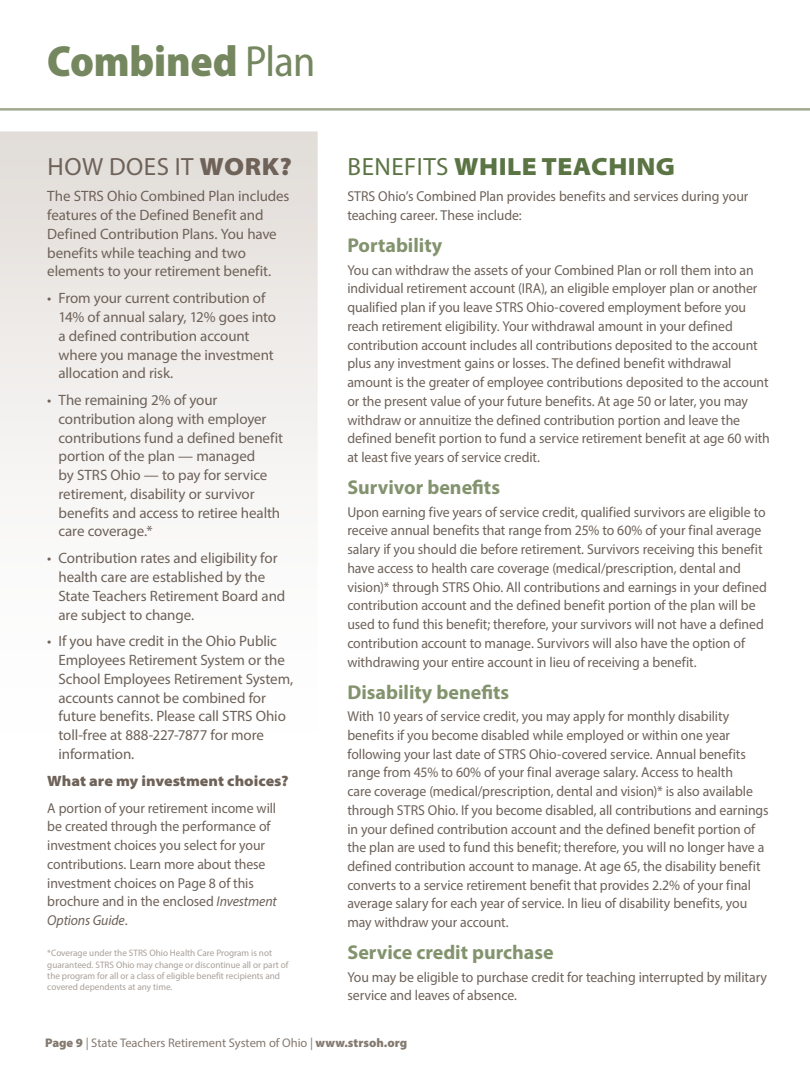
<style>
.page{position:relative;width:810px;height:1080px;background:#fff}
.page>*{position:absolute;margin:0;border:0;box-sizing:border-box;transform-origin:0 0}
.t1{font:900 semi-condensed 43.75px "Myriad Pro";letter-spacing:-.005em;color:#75875f}
.t2{font:900 semi-expanded 25px "Myriad Pro";letter-spacing:.02em;color:#5b7444}
.t3{font:25px "Myriad Pro";letter-spacing:.02em;color:#6e6259}
.t4{font:700 20px "Myriad Pro";color:#83936e}
.t5{font:15px/18.8px "Myriad Pro";letter-spacing:-.01em;color:#6e6259}
.t6{font:900 semi-expanded 15px "Myriad Pro";color:#6e6259}
.t7{font:14.38px/18.8px "Myriad Pro";letter-spacing:-.005em;color:#6e6259;scale:.96 1}
.t8{font:12.5px "Myriad Pro";color:#84796f}
.t9{font:9.38px/11.2px "Myriad Pro";color:#a9a099}
.s1{font-weight:400}
.s2{font-weight:900;font-stretch:semi-expanded}
.s3{font-style:italic}
.s4{font-weight:400;font-stretch:normal}
.s5{font-weight:900}
</style>
<div class="page">
<svg style="left:0;top:131px;width:318px;height:348px"></svg>
<hr style="left:0;top:108px;width:810px;height:3px;background:#a1aa8e">
<h1 class="t1" style="left:47px;top:32px;width:270px">Combined <span class="s1">Plan</span></h1>
<h2 class="t3" style="left:48px;top:151px;width:246px">HOW DOES IT <span class="s2">WORK?</span></h2>
<p class="t5" style="left:47px;top:187px;width:244px">The STRS Ohio Combined Plan includes features of the Defined Benefit and Defined Contribution Plans. You have benefits while teaching and two elements to your retirement benefit.</p>
<p class="t5" style="left:59px;top:289px;width:219px;text-indent:-11px">• From your current contribution of<br>14% of annual salary, 12% goes into a defined contribution account where you manage the investment allocation and risk.</p>
<p class="t5" style="left:59px;top:391px;width:226px;text-indent:-11px">• The remaining 2% of your contribution along with employer contributions fund a defined benefit portion of the plan — managed<br>by STRS Ohio — to pay for service retirement, disability or survivor benefits and access to retiree health care coverage.*</p>
<p class="t5" style="left:59px;top:549px;width:228px;text-indent:-11px">• Contribution rates and eligibility for health care are established by the State Teachers Retirement Board and are subject to change.</p>
<p class="t5" style="left:59px;top:632px;width:236px;text-indent:-11px">• If you have credit in the Ohio Public<br>Employees Retirement System or the<br>School Employees Retirement System, accounts cannot be combined for future benefits. Please call STRS Ohio toll-free at 888-227-7877 for more information.</p>
<p class="t6" style="left:47px;top:770px;width:243px">What are my investment choices?</p>
<p class="t7" style="left:47px;top:798px;width:241px">A portion of your retirement income will be created through the performance of investment choices you select for your contributions. Learn more about these investment choices on Page 8 of this brochure and in the enclosed <span class="s3">Investment Options Guide</span>.</p>
<p class="t9" style="left:47px;top:947px;width:243px">*Coverage under the STRS Ohio Health Care Program is not guaranteed. STRS Ohio may change or discontinue all or part of the program for all or a class of eligible benefit recipients and covered dependents at any time.</p>
<h2 class="t2" style="left:348px;top:149px;width:329px"><span class="s4">BENEFITS</span> WHILE TEACHING</h2>
<p class="t7" style="left:347px;top:187px;width:419px">STRS Ohio’s Combined Plan provides benefits and services during your teaching career. These include:</p>
<h3 class="t4" style="left:347px;top:233px;width:96px">Portability</h3>
<p class="t7" style="left:347px;top:260px;width:442px">You can withdraw the assets of your Combined Plan or roll them into an individual retirement account (IRA), an eligible employer plan or another qualified plan if you leave STRS Ohio-covered employment before you reach retirement eligibility. Your withdrawal amount in your defined contribution account includes all contributions deposited to the account plus any investment gains or losses. The defined benefit withdrawal amount is the greater of employee contributions deposited to the account or the present value of your future benefits. At age 50 or later, you may withdraw or annuitize the defined contribution portion and leave the defined benefit portion to fund a service retirement benefit at age 60 with at least five years of service credit.</p>
<h3 class="t4" style="left:347px;top:474px;width:154px">Survivor benefits</h3>
<p class="t7" style="left:347px;top:502px;width:438px">Upon earning five years of service credit, qualified survivors are eligible to receive annual benefits that range from 25% to 60% of your final average salary if you should die before retirement. Survivors receiving this benefit have access to health care coverage (medical/prescription, dental and vision)* through STRS Ohio. All contributions and earnings in your defined contribution account and the defined benefit portion of the plan will be used to fund this benefit; therefore, your survivors will not have a defined contribution account to manage. Survivors will also have the option of withdrawing your entire account in lieu of receiving a benefit.</p>
<h3 class="t4" style="left:347px;top:679px;width:163px">Disability benefits</h3>
<p class="t7" style="left:347px;top:707px;width:440px">With 10 years of service credit, you may apply for monthly disability benefits if you become disabled while employed or within one year following your last date of STRS Ohio-covered service. Annual benefits range from 45% to 60% of your final average salary. Access to health<br>care coverage (medical/prescription, dental and vision)* is also available through STRS Ohio. If you become disabled, all contributions and earnings in your defined contribution account and the defined benefit portion of the plan are used to fund this benefit; therefore, you will no longer have a defined contribution account to manage. At age 65, the disability benefit converts to a service retirement benefit that provides 2.2% of your final average salary for each year of service. In lieu of disability benefits, you may withdraw your account.</p>
<h3 class="t4" style="left:347px;top:940px;width:208px">Service credit purchase</h3>
<p class="t7" style="left:347px;top:967px;width:439px">You may be eligible to purchase credit for teaching interrupted by military service and leaves of absence.</p>
<p class="t8" style="left:45px;top:1036px;width:364px"><span class="s5">Page 9</span> | State Teachers Retirement System of Ohio | <span class="s5">www.strsoh.org</span></p>
</div>
